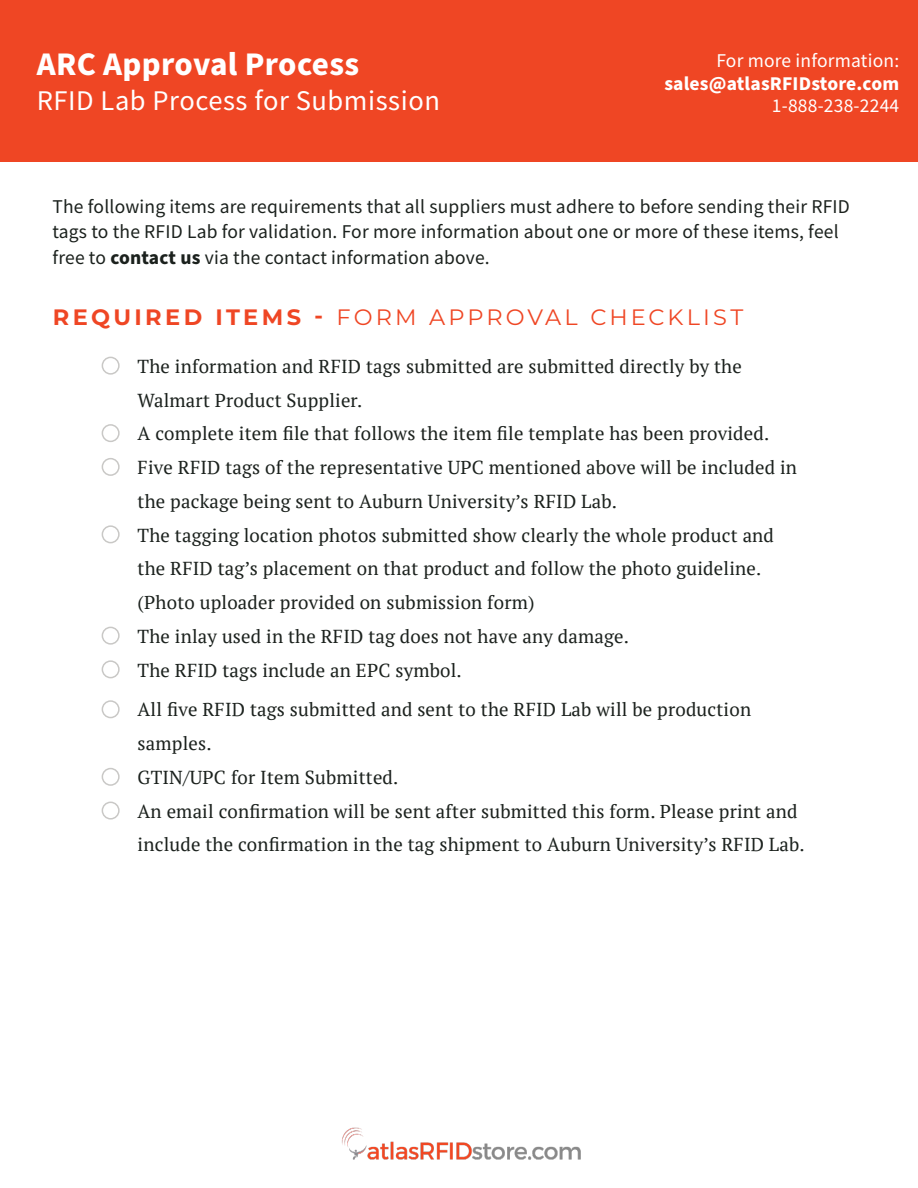
<style>
.page{position:relative;width:918px;height:1188px;background:#fff}
.page>*{position:absolute;margin:0;border:0;box-sizing:border-box;transform-origin:0 0}
.t1{font:700 33px "Source Sans Pro";letter-spacing:.01em;color:#fff}
.t2{font:28.5px "Source Sans Pro";letter-spacing:.02em;color:#fff}
.t3{font:22.35px "Montserrat";letter-spacing:.135em;color:#ef4624}
.t4{font:19.5px/25.5px "Source Sans Pro";letter-spacing:.01em;color:#1b211d}
.t5{font:19.5px "Source Sans Pro";letter-spacing:.01em;color:#fff}
.t6{font:700 19.5px "Source Sans Pro";letter-spacing:.01em;color:#fff}
.t7{font:18.75px/33.8px "PT Serif";letter-spacing:.01em;color:#1b211d}
.s1{font-weight:700}
</style>
<div class="page">
<div style="left:0;top:0;width:918px;height:162px;background:#ef4624"></div>
<img style="left:341px;top:1127px;width:240px;height:33px">
<div style="left:102px;top:357px;width:18px;height:18px;border:2px solid #c9c8c6;border-radius:50%"></div>
<div style="left:102px;top:424px;width:18px;height:18px;border:2px solid #c9c8c6;border-radius:50%"></div>
<div style="left:102px;top:458px;width:18px;height:18px;border:2px solid #c9c8c6;border-radius:50%"></div>
<div style="left:102px;top:525px;width:18px;height:18px;border:2px solid #c9c8c6;border-radius:50%"></div>
<div style="left:102px;top:627px;width:18px;height:18px;border:2px solid #c9c8c6;border-radius:50%"></div>
<div style="left:102px;top:660px;width:18px;height:18px;border:2px solid #c9c8c6;border-radius:50%"></div>
<div style="left:102px;top:700px;width:18px;height:18px;border:2px solid #c9c8c6;border-radius:50%"></div>
<div style="left:102px;top:768px;width:18px;height:18px;border:2px solid #c9c8c6;border-radius:50%"></div>
<div style="left:102px;top:802px;width:18px;height:18px;border:2px solid #c9c8c6;border-radius:50%"></div>
<h1 class="t1" style="left:37px;top:42px;width:324px">ARC Approval Process</h1>
<p class="t5" style="left:716px;top:48px;width:184px">For more information:</p>
<p class="t6" style="left:664px;top:70px;width:236px">sales@atlasRFIDstore.com</p>
<p class="t5" style="left:772px;top:93px;width:129px">1-888-238-2244</p>
<h2 class="t2" style="left:37px;top:82px;width:405px">RFID Lab Process for Submission</h2>
<p class="t4" style="left:52px;top:193px;width:799px">The following items are requirements that all suppliers must adhere to before sending their RFID tags to the RFID Lab for validation. For more information about one or more of these items, feel free to <span class="s1">contact us</span> via the contact information above.</p>
<p class="t3" style="left:53px;top:302px;width:692px"><span class="s1">REQUIRED ITEMS -</span> FORM APPROVAL CHECKLIST</p>
<p class="t7" style="left:138px;top:349px;width:661px">The information and RFID tags submitted are submitted directly by the Walmart Product Supplier.<br>A complete item file that follows the item file template has been provided.<br>Five RFID tags of the representative UPC mentioned above will be included in the package being sent to Auburn University’s RFID Lab.<br>The tagging location photos submitted show clearly the whole product and the RFID tag’s placement on that product and follow the photo guideline. (Photo uploader provided on submission form)<br>The inlay used in the RFID tag does not have any damage.<br>The RFID tags include an EPC symbol.</p>
<p class="t7" style="left:138px;top:693px;width:669px">All five RFID tags submitted and sent to the RFID Lab will be production samples.<br>GTIN/UPC for Item Submitted.<br>An email confirmation will be sent after submitted this form. Please print and include the confirmation in the tag shipment to Auburn University’s RFID Lab.</p>
</div>
